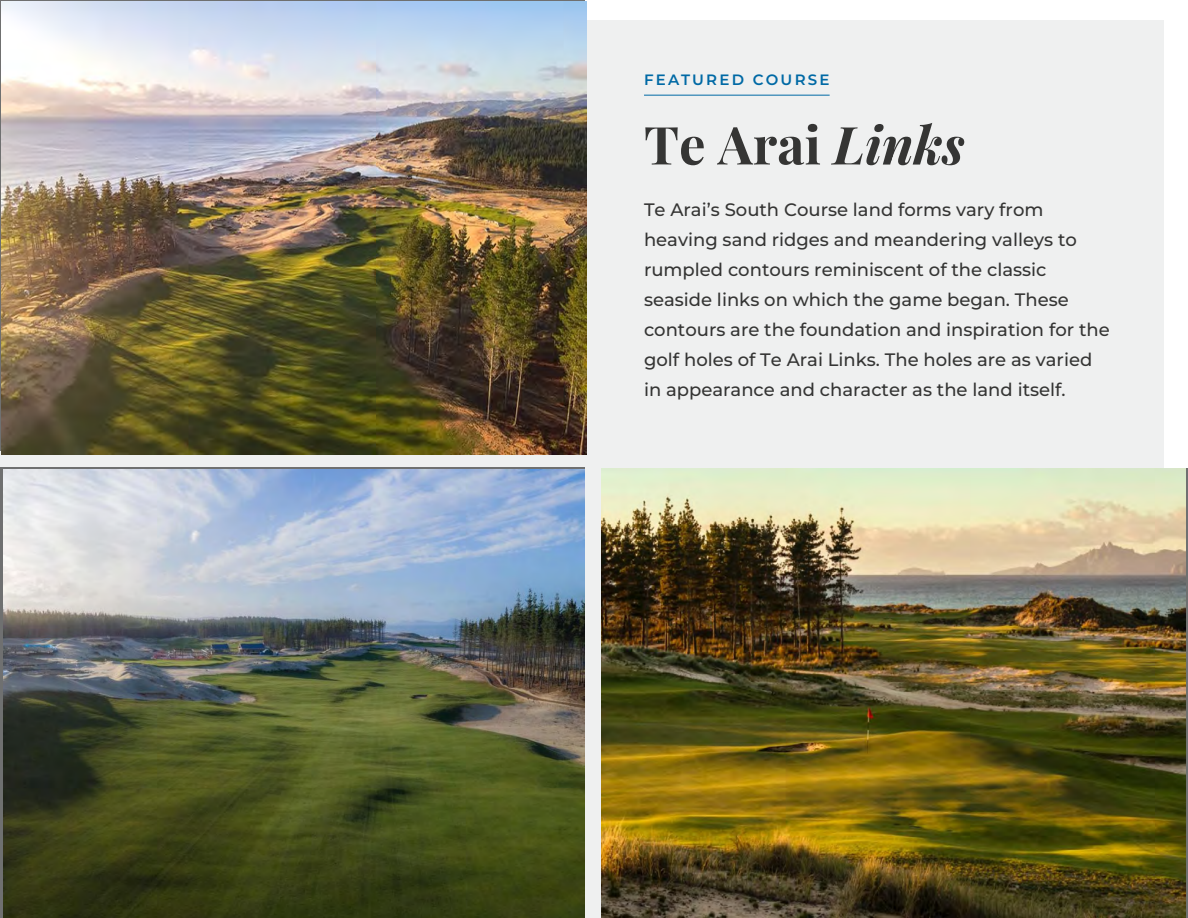
<style>
.page{position:relative;width:1188px;height:918px;background:#fff}
.page>*{position:absolute;margin:0;border:0;box-sizing:border-box;transform-origin:0 0}
.t1{font:700 52.5px "Playfair Display";color:#353534}
.t2{font:500 18px/30px "Montserrat";color:#353534}
.t3{font:600 15px "Montserrat";letter-spacing:.15em;color:#0069a5}
.s1{font-style:italic}
</style>
<div class="page">
<div style="left:0;top:20px;width:1164px;height:898px;background:#eff0f0"></div>
<hr style="left:644px;top:95px;width:186px;height:1px;background:#0069a5">
<img style="left:2px;top:2px;width:584px;height:452px">
<img style="left:4px;top:469px;width:580px;height:449px">
<img style="left:602px;top:468px;width:583px;height:450px">
<p class="t3" style="left:644px;top:69px;width:187px">FEATURED COURSE</p>
<h1 class="t1" style="left:644px;top:104px;width:322px">Te Arai <span class="s1">Links</span></h1>
<p class="t2" style="left:644px;top:194px;width:467px">Te Arai’s South Course land forms vary from heaving sand ridges and meandering valleys to rumpled contours reminiscent of the classic seaside links on which the game began. These contours are the foundation and inspiration for the golf holes of Te Arai Links. The holes are as varied in appearance and character as the land itself.</p>
</div>
